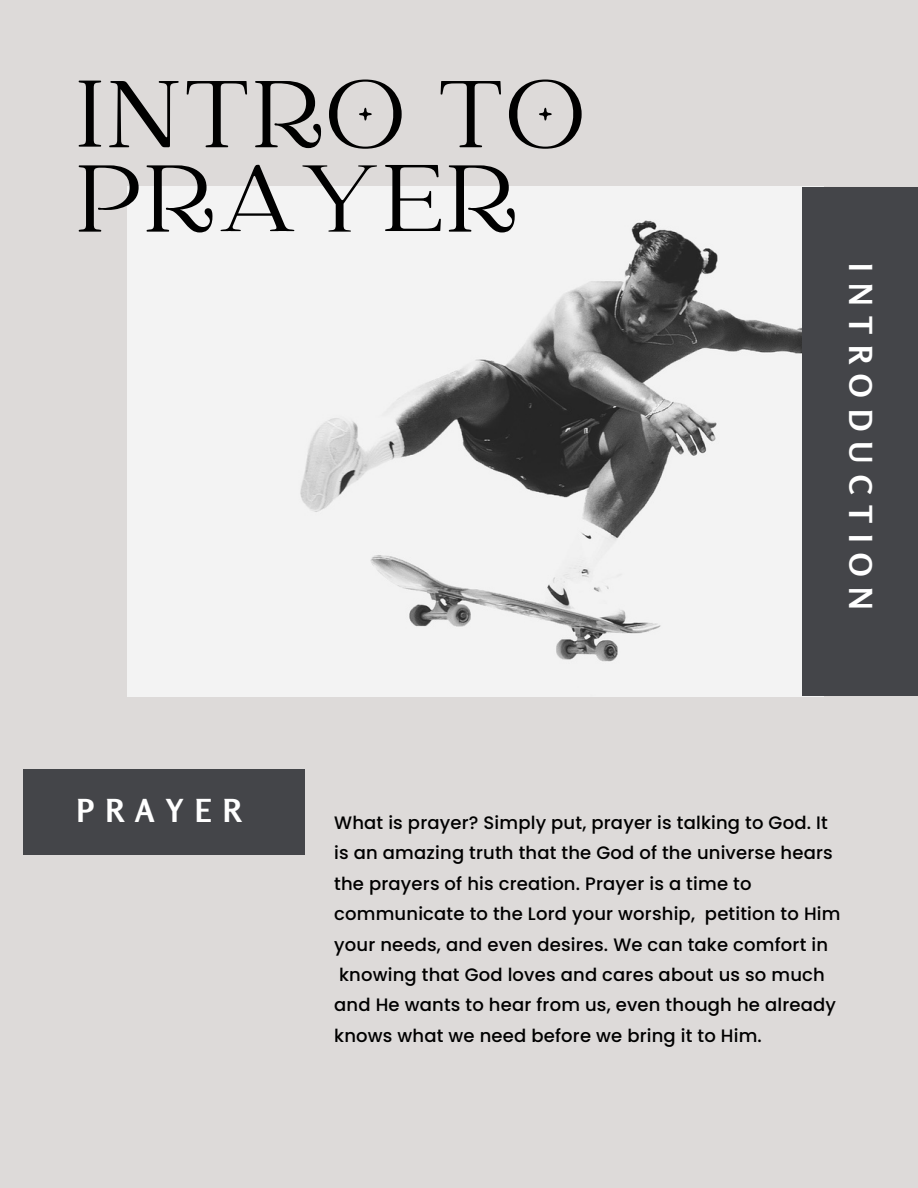
<style>
.page{position:relative;width:918px;height:1188px;background:#dddad9}
.page>*{position:absolute;margin:0;border:0;box-sizing:border-box;transform-origin:0 0}
.t1{font:105.3px/84.3px "Catchy Mager";letter-spacing:.035em;color:#000}
.t2{font:700 31.5px "Rosario";letter-spacing:.345em;color:#fff}
.t3{font:500 18px/30.3px "Poppins";letter-spacing:.01em;color:#000}
</style>
<div class="page">
<img style="left:128px;top:187px;width:695px;height:509px">
<div style="left:802px;top:187px;width:116px;height:508px;background:#444549"></div>
<div style="left:23px;top:769px;width:281px;height:85px;background:#444549"></div>
<p class="t1" style="left:76px;top:80px;width:513px">INTRO TO<br>PRAYER</p>
<p class="t2" style="left:880px;top:263px;width:348px;rotate:90deg">INTRODUCTION</p>
<p class="t2" style="left:76px;top:792px;width:166px">PRAYER</p>
<p class="t3" style="left:334px;top:808px;width:508px">What is prayer? Simply put, prayer is talking to God. It is an amazing truth that the God of the universe hears the prayers of his creation. Prayer is a time to communicate to the Lord your worship, petition to Him your needs, and even desires. We can take comfort in knowing that God loves and cares about us so much and He wants to hear from us, even though he already knows what we need before we bring it to Him.</p>
</div>
